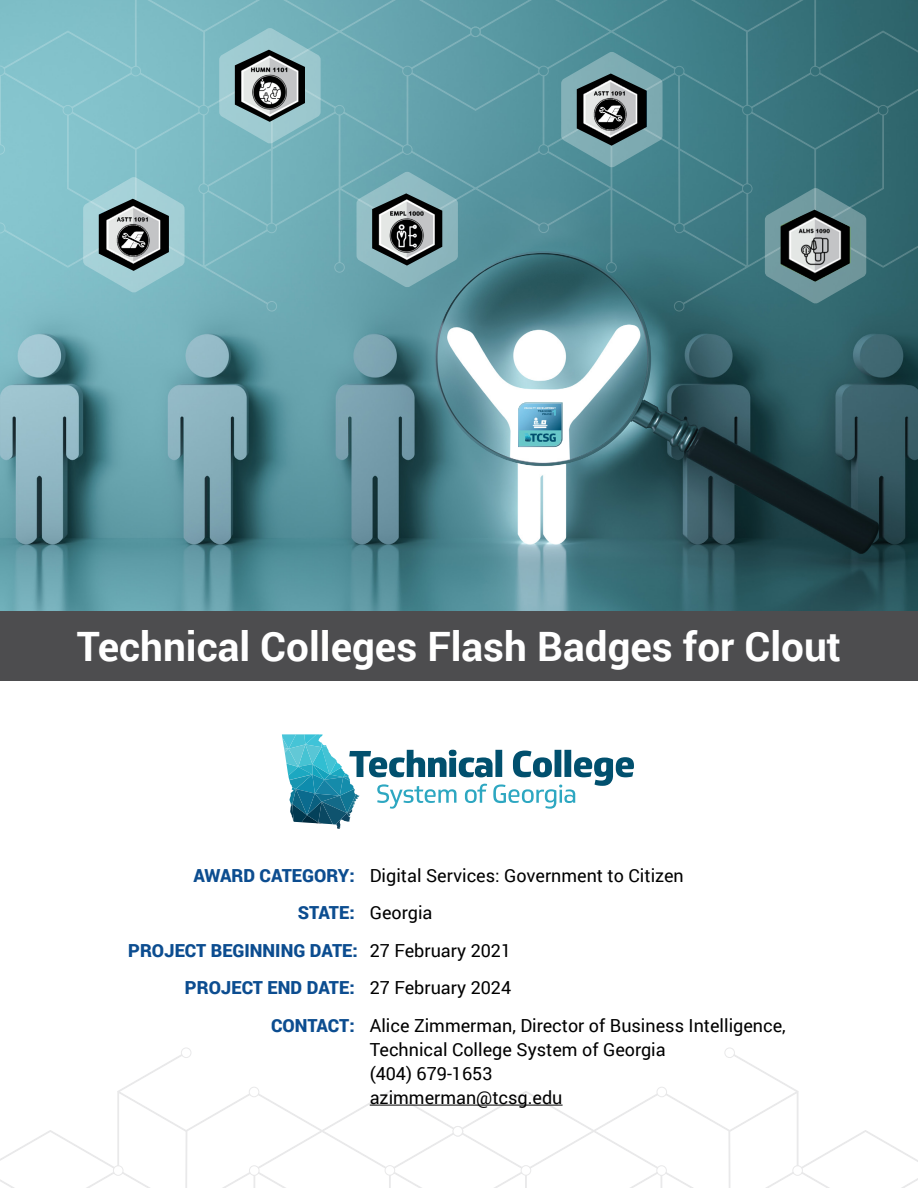
<style>
.page{position:relative;width:918px;height:1188px;background:#fff}
.page>*{position:absolute;margin:0;border:0;box-sizing:border-box;transform-origin:0 0}
.t1{font:700 40.5px "Roboto";color:#fff}
.t2{font:18px/24px "Roboto";color:#000}
.t3{font:900 18px "Roboto";color:#0c4d90}
.s1{font-weight:900;color:#0c4d90}
.s2{font-weight:400;color:#000}
</style>
<div class="page">
<svg style="left:463px;top:1047px;width:455px;height:141px"></svg>
<svg style="left:0;top:1047px;width:463px;height:141px"></svg>
<img style="left:0;top:312px;width:918px;height:299px">
<svg style="left:481px;top:0;width:437px;height:312px;background:#417c85"></svg>
<svg style="left:0;top:0;width:481px;height:312px;background:#76b4bd"></svg>
<hr style="left:370px;top:1105px;width:193px;height:1px;background:#000">
<svg style="left:282px;top:734px;width:352px;height:95px"></svg>
<img style="left:435px;top:253px;width:217px;height:213px">
<img style="left:518px;top:402px;width:45px;height:45px">
<svg style="left:561px;top:52px;width:102px;height:116px;background:#689da6"></svg>
<img style="left:577px;top:74px;width:70px;height:72px">
<svg style="left:357px;top:172px;width:101px;height:115px;background:#7badb6"></svg>
<img style="left:372px;top:193px;width:70px;height:73px">
<svg style="left:83px;top:177px;width:102px;height:116px;background:#94c7cf"></svg>
<img style="left:99px;top:199px;width:70px;height:72px">
<svg style="left:219px;top:28px;width:102px;height:116px;background:#8cc0c7"></svg>
<img style="left:235px;top:50px;width:70px;height:72px">
<svg style="left:765px;top:188px;width:101px;height:116px;background:#57868c"></svg>
<img style="left:781px;top:210px;width:70px;height:72px">
<div style="left:0;top:611px;width:918px;height:69px;background:#4d4d4f"></div>
<h1 class="t1" style="left:77px;top:618px;width:766px">Technical Colleges Flash Badges for Clout</h1>
<p class="t2" style="left:193px;top:863px;width:492px"><span class="s1">AWARD CATEGORY:</span> Digital Services: Government to Citizen</p>
<p class="t2" style="left:298px;top:900px;width:136px"><span class="s1">STATE:</span> Georgia</p>
<p class="t3" style="left:128px;top:938px;width:384px">PROJECT BEGINNING DATE: <span class="s2">27 February 2021</span></p>
<p class="t3" style="left:185px;top:975px;width:328px">PROJECT END DATE: <span class="s2">27 February 2024</span></p>
<p class="t2" style="left:271px;top:1013px;width:516px"><span class="s1">CONTACT:</span> Alice Zimmerman, Director of Business Intelligence,</p>
<p class="t2" style="left:370px;top:1037px;width:297px">Technical College System of Georgia (404) 679-1653 azimmerman@tcsg.edu</p>
</div>
